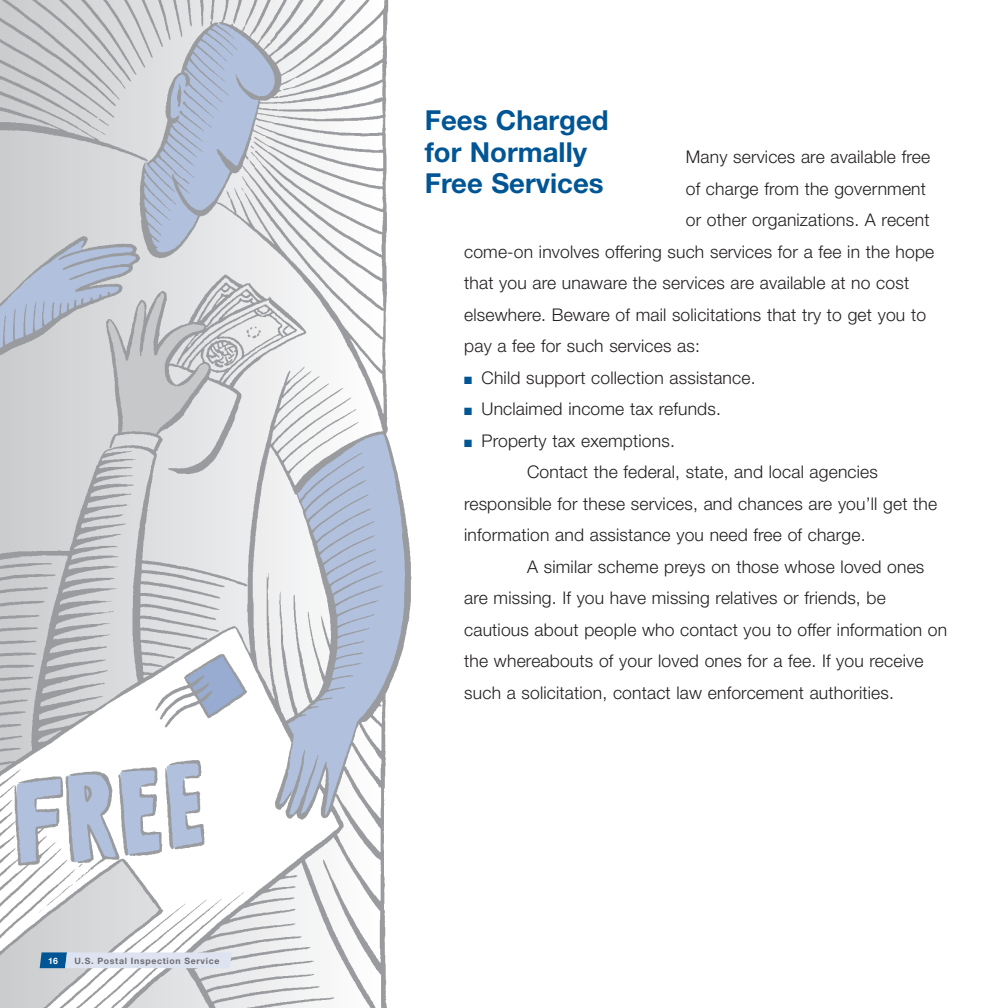
<style>
.page{position:relative;width:1008px;height:1008px;background:#fff}
.page>*{position:absolute;margin:0;border:0;box-sizing:border-box;transform-origin:0 0}
.t1{font:700 27.65px/31.5px "Helvetica Neue";color:#005595}
.t2{font:300 17.5px "Helvetica Neue";letter-spacing:.01em;color:#231f20}
.t3{font:700 8.75px "Helvetica Neue";letter-spacing:.075em;color:#6c6d70}
.t4{font:700 8.75px "Helvetica Neue";color:#fff}
.s1{color:#005595}
</style>
<div class="page">
<img style="left:0;top:0;width:412px;height:1008px">
<svg style="left:40px;top:952px;width:192px;height:16px;background:#c0d0e3"></svg>
<p class="t4" style="left:48px;top:956px;width:11px">16</p>
<p class="t3" style="left:74px;top:955px;width:147px">U.S. Postal Inspection Service</p>
<h1 class="t1" style="left:425px;top:104px;width:186px">Fees Charged for Normally<br>Free Services</h1>
<p class="t2" style="left:686px;top:146px;width:246px">Many services are available free</p>
<p class="t2" style="left:686px;top:178px;width:242px">of charge from the government</p>
<p class="t2" style="left:686px;top:209px;width:245px">or other organizations. A recent</p>
<p class="t2" style="left:464px;top:241px;width:472px">come-on involves offering such services for a fee in the hope</p>
<p class="t2" style="left:464px;top:272px;width:447px">that you are unaware the services are available at no cost</p>
<p class="t2" style="left:464px;top:304px;width:463px">elsewhere. Beware of mail solicitations that try to get you to</p>
<p class="t2" style="left:464px;top:335px;width:237px">pay a fee for such services as:</p>
<p class="t2" style="left:464px;top:367px;width:293px"><span class="s1">■</span> Child support collection assistance.</p>
<p class="t2" style="left:464px;top:398px;width:258px"><span class="s1">■</span> Unclaimed income tax refunds.</p>
<p class="t2" style="left:464px;top:430px;width:212px"><span class="s1">■</span> Property tax exemptions.</p>
<p class="t2" style="left:527px;top:461px;width:352px">Contact the federal, state, and local agencies</p>
<p class="t2" style="left:464px;top:493px;width:475px">responsible for these services, and chances are you’ll get the</p>
<p class="t2" style="left:464px;top:524px;width:403px">information and assistance you need free of charge.</p>
<p class="t2" style="left:527px;top:556px;width:399px">A similar scheme preys on those whose loved ones</p>
<p class="t2" style="left:464px;top:587px;width:423px">are missing. If you have missing relatives or friends, be</p>
<p class="t2" style="left:464px;top:619px;width:485px">cautious about people who contact you to offer information on</p>
<p class="t2" style="left:464px;top:650px;width:461px">the whereabouts of your loved ones for a fee. If you receive</p>
<p class="t2" style="left:464px;top:682px;width:431px">such a solicitation, contact law enforcement authorities.</p>
</div>
